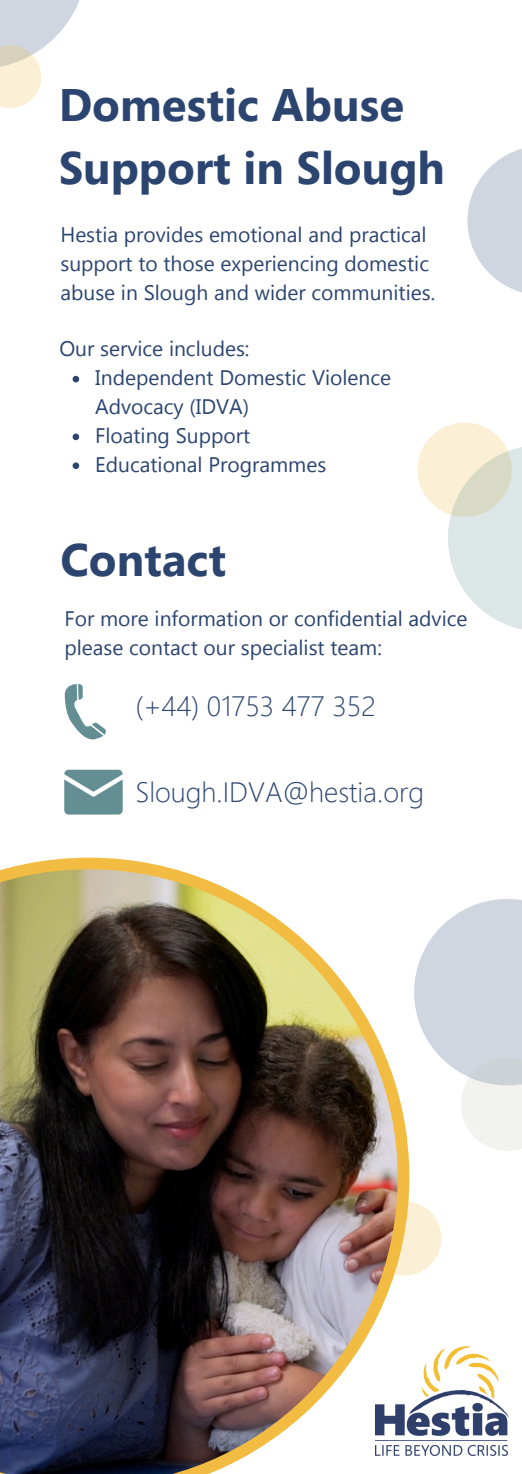
<style>
.page{position:relative;width:522px;height:1474px;background:#fff}
.page>*{position:absolute;margin:0;border:0;box-sizing:border-box;transform-origin:0 0}
.t1{font:700 45.5px/63px "Segoe UI";color:#2b4570}
.t2{font:300 28px "Segoe UI";color:#2b4570}
.t3{font:21px/28.9px "Segoe UI";color:#2b4570}
</style>
<div class="page">
<svg style="left:0;top:0;width:80px;height:49px;fill:#d0d6df"></svg>
<svg style="left:0;top:45px;width:41px;height:63px;background:#f2ead5"></svg>
<div style="left:417px;top:423px;width:94px;height:94px;background:#fbf0d5;border-radius:50%"></div>
<svg style="left:447px;top:445px;width:74px;height:184px;fill:#dce6e7"></svg>
<div style="left:366px;top:1201px;width:75px;height:75px;background:#fbf0d5;border-radius:50%"></div>
<img style="left:0;top:858px;width:409px;height:616px">
<svg style="left:467px;top:149px;width:54px;height:143px;fill:#d0d6df"></svg>
<img style="left:375px;top:1347px;width:132px;height:109px">
<svg style="left:64px;top:684px;width:42px;height:56px"></svg>
<svg style="left:64px;top:770px;width:58px;height:44px;background:#769da1"></svg>
<svg style="left:414px;top:899px;width:107px;height:173px;fill:#d0d6df"></svg>
<svg style="left:460px;top:1058px;width:61px;height:93px;fill:#f2f2ef"></svg>
<svg style="left:72px;top:376px;width:7px;height:6px"></svg>
<svg style="left:72px;top:434px;width:7px;height:6px"></svg>
<svg style="left:72px;top:462px;width:7px;height:7px"></svg>
<p class="t1" style="left:59px;top:71px;width:387px">Domestic Abuse<br>Support in Slough</p>
<p class="t3" style="left:60px;top:219px;width:376px">Hestia provides emotional and practical support to those experiencing domestic abuse in Slough and wider communities.</p>
<p class="t3" style="left:59px;top:333px;width:191px">Our service includes:</p>
<p class="t3" style="left:95px;top:362px;width:297px">Independent Domestic Violence<br>Advocacy (IDVA)</p>
<h1 class="t3" style="left:95px;top:420px;width:156px">Floating Support</h1>
<p class="t3" style="left:95px;top:449px;width:232px">Educational Programmes</p>
<p class="t1" style="left:60px;top:527px;width:167px">Contact</p>
<h2 class="t3" style="left:64px;top:603px;width:404px">For more information or confidential advice please contact our specialist team:</h2>
<p class="t2" style="left:135px;top:686px;width:241px">(+44) 01753 477 352</p>
<h2 class="t2" style="left:135px;top:772px;width:290px">Slough.IDVA@hestia.org</h2>
</div>
